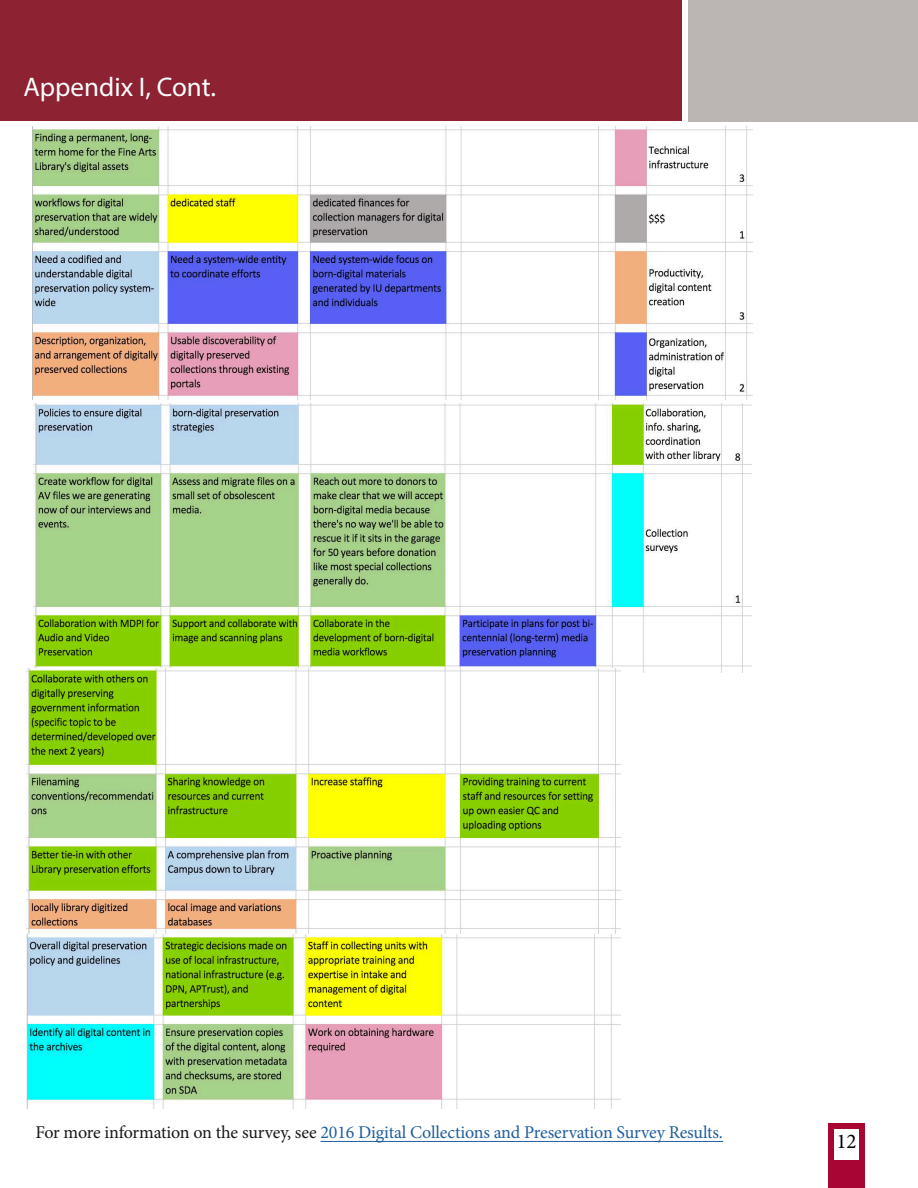
<style>
.page{position:relative;width:918px;height:1188px;background:#fff}
.page>*{position:absolute;margin:0;border:0;box-sizing:border-box;transform-origin:0 0}
.t1{font:27px "Myriad Pro";color:#fafdff}
.t2{font:21px "Minion Pro";color:#000}
.t3{font:18px "Minion Pro";letter-spacing:-.01em;color:#215e9e}
.s1{color:#19191a}
</style>
<div class="page">
<div style="left:0;top:0;width:682px;height:122px;background:#8c2232"></div>
<svg style="left:828px;top:1124px;width:36px;height:64px;fill:#a90533"></svg>
<hr style="left:320px;top:1141px;width:403px;height:1px;background:#215e9e">
<div style="left:688px;top:0;width:230px;height:122px;background:#bbb5b4"></div>
<img style="left:32px;top:127px;width:720px;height:272px">
<img style="left:33px;top:404px;width:718px;height:268px">
<img style="left:27px;top:669px;width:594px;height:264px">
<img style="left:27px;top:935px;width:594px;height:173px">
<h1 class="t1" style="left:23px;top:70px;width:192px">Appendix I, Cont.</h1>
<p class="t3" style="left:35px;top:1120px;width:689px"><span class="s1">For more information on the survey, see</span> 2016 Digital Collections and Preservation Survey Results.</p>
<p class="t2" style="left:837px;top:1127px;width:21px">12</p>
</div>
